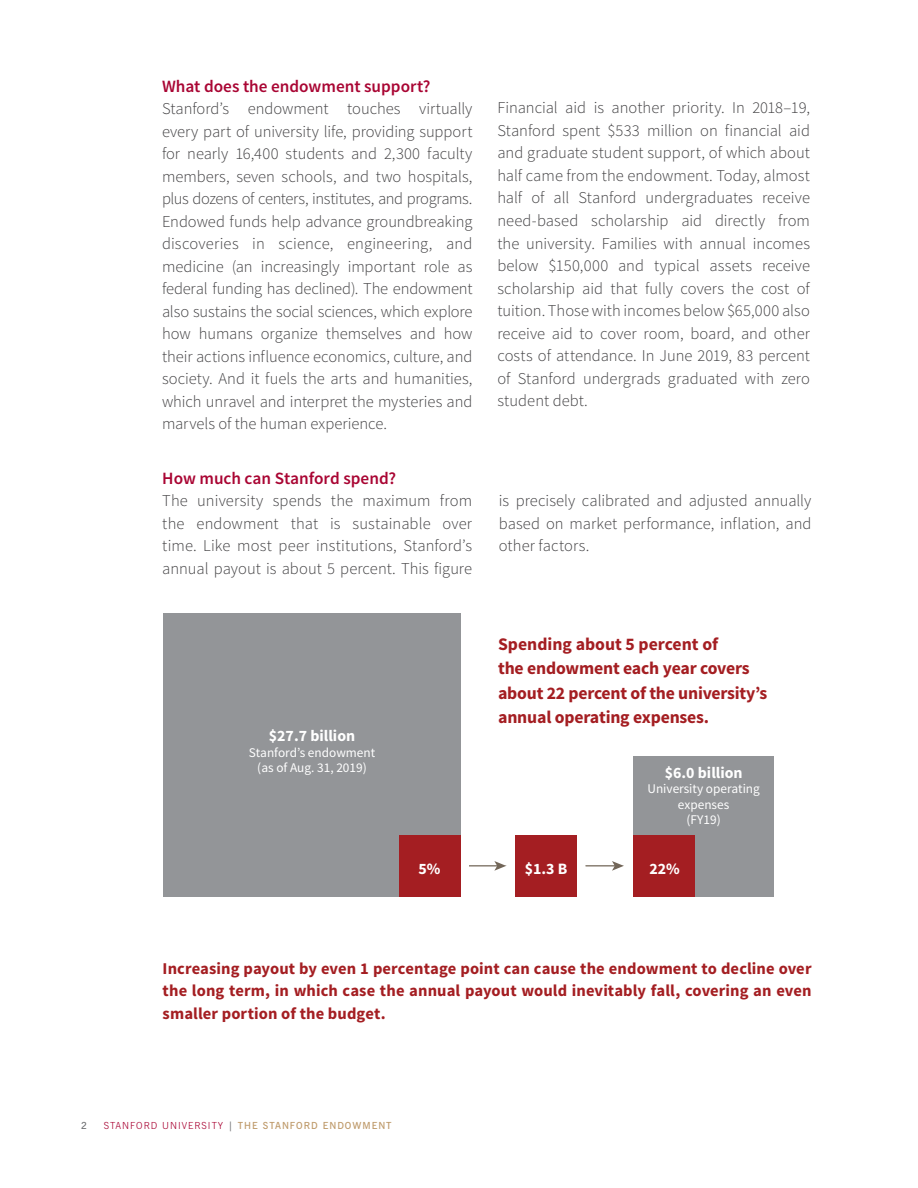
<style>
.page{position:relative;width:918px;height:1188px;background:#fff}
.page>*{position:absolute;margin:0;border:0;box-sizing:border-box;transform-origin:0 0}
.t1{font:700 17.7px/24.3px "Source Sans Pro";letter-spacing:-.01em;color:#a41e22}
.t2{font:600 17.25px "Source Sans Pro";color:#a90533}
.t3{font:300 16.5px/22.5px "Source Sans Pro";color:#414042;text-align:justify}
.t4{font:700 16.5px/22.5px "Source Sans Pro";letter-spacing:.005em;color:#a41e22;text-align:justify}
.t5{font:700 15.9px "Source Sans Pro";color:#fff}
.t6{font:13.35px/15.5px "Source Sans Pro";color:#fff;text-align:center}
.t7{font:600 9.75px "News Gothic BT";letter-spacing:.1em;color:#be9969}
.t8{font:600 9.75px "News Gothic BT";color:#6d6e71}
.s1{font-weight:300;color:#a90533}
.s2{color:#6d6e71}
</style>
<div class="page">
<div style="left:633px;top:756px;width:141px;height:141px;background:#939598"></div>
<svg style="left:469px;top:861px;width:37px;height:10px"></svg>
<div style="left:163px;top:613px;width:298px;height:284px;background:#939598"></div>
<svg style="left:586px;top:861px;width:38px;height:10px"></svg>
<div style="left:633px;top:835px;width:62px;height:62px;background:#a41e22"></div>
<div style="left:399px;top:835px;width:61px;height:62px;background:#a41e22"></div>
<div style="left:515px;top:835px;width:62px;height:62px;background:#a41e22"></div>
<p class="t2" style="left:162px;top:75px;width:270px">What does the endowment support?</p>
<p class="t3" style="left:162px;top:98px;width:312px">Stanford’s endowment touches virtually every part of university life, providing support for nearly 16,400 students and 2,300 faculty members, seven schools, and two hospitals, plus dozens of centers, institutes, and programs.<br>Endowed funds help advance groundbreaking discoveries in science, engineering, and medicine (an increasingly important role as federal funding has declined). The endowment also sustains the social sciences, which explore how humans organize themselves and how their actions influence economics, culture, and society. And it fuels the arts and humanities, which unravel and interpret the mysteries and marvels of the human experience.</p>
<p class="t2" style="left:162px;top:467px;width:235px">How much can Stanford spend?</p>
<p class="t3" style="left:162px;top:490px;width:311px">The university spends the maximum from the endowment that is sustainable over time. Like most peer institutions, Stanford’s annual payout is about 5 percent. This figure</p>
<p class="t5" style="left:269px;top:726px;width:88px">$27.7 billion</p>
<p class="t6" style="left:249px;top:745px;width:128px">Stanford’s endowment (as of Aug. 31, 2019)</p>
<p class="t3" style="left:497px;top:97px;width:314px">Financial aid is another priority. In 2018–19, Stanford spent $533 million on financial aid and graduate student support, of which about half came from the endowment. Today, almost half of all Stanford undergraduates receive need-based scholarship aid directly from the university. Families with annual incomes below $150,000 and typical assets receive scholarship aid that fully covers the cost of tuition. Those with incomes below $65,000 also receive aid to cover room, board, and other costs of attendance. In June 2019, 83 percent of Stanford undergrads graduated with zero student debt.</p>
<p class="t3" style="left:499px;top:490px;width:314px">is precisely calibrated and adjusted annually based on market performance, inflation, and other factors.</p>
<p class="t1" style="left:498px;top:633px;width:271px">Spending about 5 percent of<br>the endowment each year covers about 22 percent of the university’s annual operating expenses.</p>
<p class="t5" style="left:665px;top:762px;width:79px">$6.0 billion</p>
<p class="t6" style="left:647px;top:781px;width:114px">University operating expenses<br>(FY19)</p>
<p class="t5" style="left:419px;top:858px;width:23px">5%</p>
<p class="t5" style="left:525px;top:858px;width:44px">$1.3 B</p>
<p class="t5" style="left:649px;top:858px;width:32px">22%</p>
<p class="t4" style="left:163px;top:958px;width:650px">Increasing payout by even 1 percentage point can cause the endowment to decline over the long term, in which case the annual payout would inevitably fall, covering an even smaller portion of the budget.</p>
<p class="t8" style="left:81px;top:1119px;width:7px">2</p>
<p class="t7" style="left:104px;top:1119px;width:290px"><span class="s1">STANFORD UNIVERSITY</span> <span class="s2">|</span> THE STANFORD ENDOWMENT</p>
</div>
